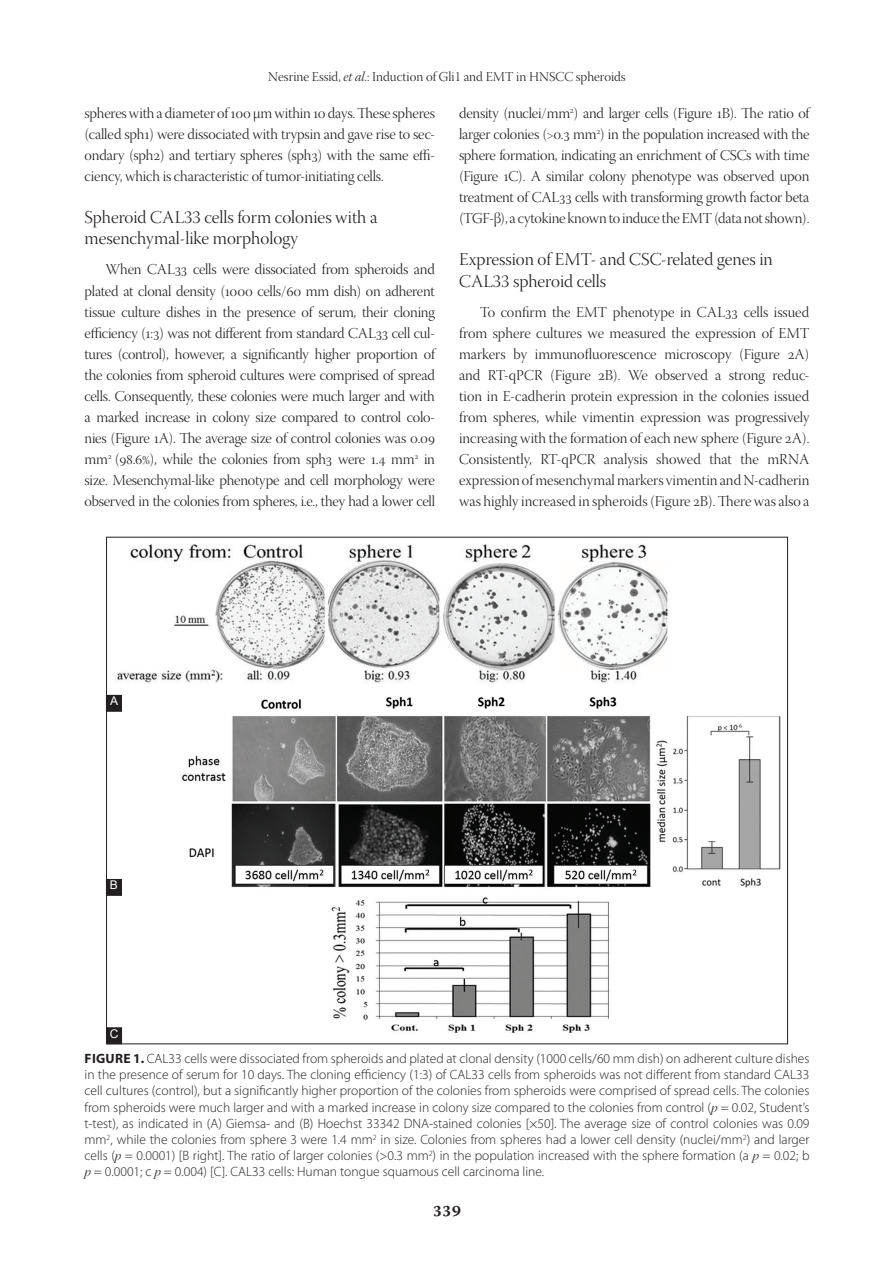
<style>
.page{position:relative;width:894px;height:1263px;background:#fff}
.page>*{position:absolute;margin:0;border:0;box-sizing:border-box;transform-origin:0 0}
.t1{font:18px/21px "Warnock Pro Light Disp";color:#231f20}
.t2{font:600 18px "Warnock Pro";color:#231f20}
.TX{font:15px/21px "Warnock Pro Light Disp";letter-spacing:-.01em;color:#231f20;text-align:justify}
.FGC{font:300 13.5px/16.2px "Myriad Pro";color:#231f20;text-align:justify}
.t3{font:13.5px "Warnock Pro Light Disp";color:#231f20}
.LABEL{font:12px "Arial";color:#fff}
.s1{font-family:"Warnock Pro Light It Disp"}
.s2{font-weight:700}
.s3{font-family:"Warnock Pro Light It Disp";font-weight:400}
</style>
<div class="page">
<img style="left:108px;top:544px;width:673px;height:498px">
<div style="left:106px;top:695px;width:15px;height:16px;background:#231f20"></div>
<div style="left:106px;top:695px;width:16px;height:16px;border:1px solid #231f20"></div>
<div style="left:106px;top:879px;width:15px;height:16px;background:#231f20"></div>
<div style="left:106px;top:879px;width:16px;height:16px;border:1px solid #231f20"></div>
<div style="left:106px;top:1027px;width:15px;height:16px;background:#231f20"></div>
<div style="left:106px;top:1027px;width:16px;height:17px;border:1px solid #231f20"></div>
<p class="t3" style="left:268px;top:70px;width:359px">Nesrine Essid, <span class="s1">et al</span>.: Induction of Gli1 and EMT in HNSCC spheroids</p>
<p class="TX" style="left:84px;top:104px;width:352px">spheres with a diameter of 100 µm within 10 days. These spheres (called sph1) were dissociated with trypsin and gave rise to sec&shy;ondary (sph2) and tertiary spheres (sph3) with the same effi&shy;ciency, which is characteristic of tumor-initiating cells.</p>
<h2 class="t1" style="left:84px;top:209px;width:294px">Spheroid CAL33 cells form colonies with a mesenchymal-like morphology</h2>
<p class="TX" style="left:84px;top:260px;width:352px;text-indent:21px">When CAL33 cells were dissociated from spheroids and plated at clonal density (1000 cells/60 mm dish) on adherent tissue culture dishes in the presence of serum, their cloning efficiency (1:3) was not different from standard CAL33 cell cul&shy;tures (control), however, a significantly higher proportion of the colonies from spheroid cultures were comprised of spread cells. Consequently, these colonies were much larger and with a marked increase in colony size compared to control colo&shy;nies (Figure 1A). The average size of control colonies was 0.09 mm<sup>2</sup> (98.6%), while the colonies from sph3 were 1.4 mm<sup>2</sup> in size. Mesenchymal-like phenotype and cell morphology were observed in the colonies from spheres, i.e., they had a lower cell</p>
<p class="TX" style="left:459px;top:104px;width:352px">density (nuclei/mm<sup>2</sup>) and larger cells (Figure 1B). The ratio of larger colonies (&gt;0.3 mm<sup>2</sup>) in the population increased with the sphere formation, indicating an enrichment of CSCs with time (Figure 1C). A similar colony phenotype was observed upon treatment of CAL33 cells with transforming growth factor beta (TGF-β), a cytokine known to induce the EMT (data not shown).</p>
<h2 class="t1" style="left:459px;top:251px;width:315px">Expression of EMT- and CSC-related genes in<br>CAL33 spheroid cells</h2>
<p class="TX" style="left:459px;top:302px;width:352px;text-indent:21px">To confirm the EMT phenotype in CAL33 cells issued from sphere cultures we measured the expression of EMT markers by immunofluorescence microscopy (Figure 2A) and RT-qPCR (Figure 2B). We observed a strong reduc&shy;tion in E-cadherin protein expression in the colonies issued from spheres, while vimentin expression was progressively increasing with the formation of each new sphere (Figure 2A).<br>Consistently, RT-qPCR analysis showed that the mRNA expression of mesenchymal markers vimentin and N-cadherin was highly increased in spheroids (Figure 2B). There was also a</p>
<p class="LABEL" style="left:110px;top:692px;width:10px">A</p>
<p class="LABEL" style="left:110px;top:876px;width:10px">B</p>
<p class="LABEL" style="left:110px;top:1025px;width:10px">C</p>
<p class="FGC" style="left:84px;top:1050px;width:726px"><span class="s2">FIGURE 1.</span> CAL33 cells were dissociated from spheroids and plated at clonal density (1000 cells/60 mm dish) on adherent culture dishes in the presence of serum for 10 days. The cloning efficiency (1:3) of CAL33 cells from spheroids was not different from standard CAL33 cell cultures (control), but a significantly higher proportion of the colonies from spheroids were comprised of spread cells. The colonies from spheroids were much larger and with a marked increase in colony size compared to the colonies from control (<span class="s3">p</span> = 0.02, Student’s t-test), as indicated in (A) Giemsa- and (B) Hoechst 33342 DNA-stained colonies [×50]. The average size of control colonies was 0.09 mm<sup>2</sup>, while the colonies from sphere 3 were 1.4 mm<sup>2</sup> in size. Colonies from spheres had a lower cell density (nuclei/mm<sup>2</sup>) and larger cells (<span class="s3">p</span> = 0.0001) [B right]. The ratio of larger colonies (&gt;0.3 mm<sup>2</sup>) in the population increased with the sphere formation (a <span class="s3">p</span> = 0.02; b <span class="s3">p</span> = 0.0001; c <span class="s3">p</span> = 0.004) [C]. CAL33 cells: Human tongue squamous cell carcinoma line.</p>
<p class="t2" style="left:432px;top:1197px;width:30px">339</p>
</div>
